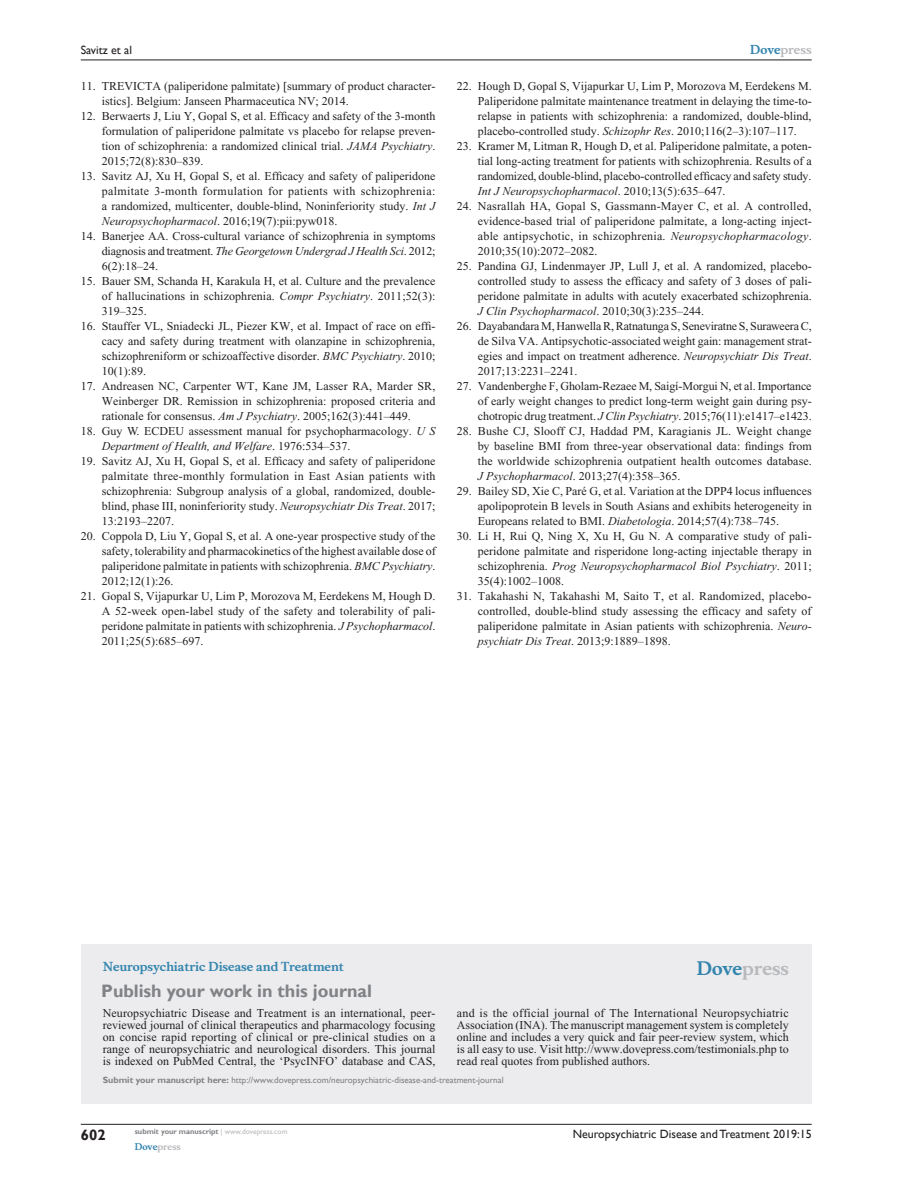
<style>
.page{position:relative;width:918px;height:1188px;background:#fff}
.page>*{position:absolute;margin:0;border:0;box-sizing:border-box;transform-origin:0 0}
.t1{font:700 18px "Gill Sans";color:#808285}
.t2{font:700 18px "Musee";color:#b8b9bc}
.t3{font:700 15px "Gill Sans";color:#231f20}
.RefNL2{font:12px/15px "Times New Roman";color:#231f20;text-align:justify}
.t4{font:12px "Gill Sans";color:#231f20}
.t5{font:700 12px "Musee";color:#3485ae}
.t6{font:700 12px "Musee";color:#b8b9bc}
.t7{font:9px "Gill Sans";color:#808285}
.t8{font:700 9px "Musee";color:#b8b9bc}
.t9{font:700 7.5px "Gill Sans";color:#808285}
.s1{font-style:italic}
.s2{color:#3485ae}
.s3{font-weight:700}
.s4{font-weight:400;color:#b8b9bc}
</style>
<div class="page">
<div style="left:81px;top:944px;width:731px;height:159px;background:#ececee"></div>
<hr style="left:81px;top:1124px;width:731px;height:1px;background:#231f20">
<hr style="left:81px;top:60px;width:731px;height:1px;background:#231f20">
<p class="t4" style="left:81px;top:43px;width:53px">Savitz et al</p>
<p class="RefNL2" style="left:102px;top:79px;width:335px;text-indent:-21px">11. TREVICTA (paliperidone palmitate) [summary of product character&shy;istics]. Belgium: Janseen Pharmaceutica NV; 2014.</p>
<p class="RefNL2" style="left:102px;top:109px;width:335px;text-indent:-21px">12. Berwaerts J, Liu Y, Gopal S, et al. Efficacy and safety of the 3-month formulation of paliperidone palmitate vs placebo for relapse preven&shy;tion of schizophrenia: a randomized clinical trial. <span class="s1">JAMA Psychiatry</span>.<br>2015;72(8):830–839.</p>
<p class="RefNL2" style="left:102px;top:169px;width:335px;text-indent:-21px">13. Savitz AJ, Xu H, Gopal S, et al. Efficacy and safety of paliperidone palmitate 3-month formulation for patients with schizophrenia: a randomized, multicenter, double-blind, Noninferiority study. <span class="s1">Int J Neuropsychopharmacol</span>. 2016;19(7):pii:pyw018.</p>
<p class="RefNL2" style="left:102px;top:229px;width:335px;text-indent:-21px">14. Banerjee AA. Cross-cultural variance of schizophrenia in symptoms diagnosis and treatment. <span class="s1">The Georgetown Undergrad J Health Sci</span>. 2012; 6(2):18–24.</p>
<p class="RefNL2" style="left:102px;top:274px;width:335px;text-indent:-21px">15. Bauer SM, Schanda H, Karakula H, et al. Culture and the prevalence of hallucinations in schizophrenia. <span class="s1">Compr Psychiatry</span>. 2011;52(3):<br>319–325.</p>
<p class="RefNL2" style="left:102px;top:319px;width:335px;text-indent:-21px">16. Stauffer VL, Sniadecki JL, Piezer KW, et al. Impact of race on effi&shy;cacy and safety during treatment with olanzapine in schizophrenia, schizophreniform or schizoaffective disorder. <span class="s1">BMC Psychiatry</span>. 2010; 10(1):89.</p>
<p class="RefNL2" style="left:102px;top:379px;width:335px;text-indent:-21px">17. Andreasen NC, Carpenter WT, Kane JM, Lasser RA, Marder SR, Weinberger DR. Remission in schizophrenia: proposed criteria and rationale for consensus. <span class="s1">Am J Psychiatry</span>. 2005;162(3):441–449.</p>
<p class="RefNL2" style="left:102px;top:424px;width:335px;text-indent:-21px">18. Guy W. ECDEU assessment manual for psychopharmacology. <span class="s1">U S<br>Department of Health, and Welfare</span>. 1976:534–537.</p>
<p class="RefNL2" style="left:102px;top:454px;width:335px;text-indent:-21px">19. Savitz AJ, Xu H, Gopal S, et al. Efficacy and safety of paliperidone palmitate three-monthly formulation in East Asian patients with schizophrenia: Subgroup analysis of a global, randomized, double&shy;blind, phase III, noninferiority study. <span class="s1">Neuropsychiatr Dis Treat</span>. 2017; 13:2193–2207.</p>
<p class="RefNL2" style="left:102px;top:529px;width:336px;text-indent:-21px">20. Coppola D, Liu Y, Gopal S, et al. A one-year prospective study of the safety, tolerability and pharmacokinetics of the highest available dose of paliperidone palmitate in patients with schizophrenia. <span class="s1">BMC Psychiatry</span>.<br>2012;12(1):26.</p>
<p class="RefNL2" style="left:102px;top:589px;width:335px;text-indent:-21px">21. Gopal S, Vijapurkar U, Lim P, Morozova M, Eerdekens M, Hough D.<br>A 52-week open-label study of the safety and tolerability of pali&shy;peridone palmitate in patients with schizophrenia. <span class="s1">J Psychopharmacol</span>.<br>2011;25(5):685–697.</p>
<p class="t6" style="left:750px;top:43px;width:63px"><span class="s2">Dove</span>press</p>
<p class="RefNL2" style="left:478px;top:79px;width:335px;text-indent:-21px">22. Hough D, Gopal S, Vijapurkar U, Lim P, Morozova M, Eerdekens M.<br>Paliperidone palmitate maintenance treatment in delaying the time-to&shy;relapse in patients with schizophrenia: a randomized, double-blind, placebo-controlled study. <span class="s1">Schizophr Res</span>. 2010;116(2–3):107–117.</p>
<p class="RefNL2" style="left:478px;top:139px;width:335px;text-indent:-21px">23. Kramer M, Litman R, Hough D, et al. Paliperidone palmitate, a poten&shy;tial long-acting treatment for patients with schizophrenia. Results of a randomized, double-blind, placebo-controlled efficacy and safety study.<br><span class="s1">Int J Neuropsychopharmacol</span>. 2010;13(5):635–647.</p>
<p class="RefNL2" style="left:478px;top:199px;width:335px;text-indent:-21px">24. Nasrallah HA, Gopal S, Gassmann-Mayer C, et al. A controlled, evidence-based trial of paliperidone palmitate, a long-acting inject&shy;able antipsychotic, in schizophrenia. <span class="s1">Neuropsychopharmacology</span>.<br>2010;35(10):2072–2082.</p>
<p class="RefNL2" style="left:478px;top:259px;width:335px;text-indent:-21px">25. Pandina GJ, Lindenmayer JP, Lull J, et al. A randomized, placebo&shy;controlled study to assess the efficacy and safety of 3 doses of pali&shy;peridone palmitate in adults with acutely exacerbated schizophrenia.<br><span class="s1">J Clin Psychopharmacol</span>. 2010;30(3):235–244.</p>
<p class="RefNL2" style="left:478px;top:319px;width:335px;text-indent:-21px">26. Dayabandara M, Hanwella R, Ratnatunga S, Seneviratne S, Suraweera C, de Silva VA. Antipsychotic-associated weight gain: management strat&shy;egies and impact on treatment adherence. <span class="s1">Neuropsychiatr Dis Treat</span>.<br>2017;13:2231–2241.</p>
<p class="RefNL2" style="left:478px;top:379px;width:335px;text-indent:-21px">27. Vandenberghe F, Gholam-Rezaee M, Saigí-Morgui N, et al. Importance of early weight changes to predict long-term weight gain during psy&shy;chotropic drug treatment. <span class="s1">J Clin Psychiatry</span>. 2015;76(11):e1417–e1423.</p>
<p class="RefNL2" style="left:478px;top:424px;width:336px;text-indent:-21px">28. Bushe CJ, Slooff CJ, Haddad PM, Karagianis JL. Weight change by baseline BMI from three-year observational data: findings from the worldwide schizophrenia outpatient health outcomes database.<br><span class="s1">J Psychopharmacol</span>. 2013;27(4):358–365.</p>
<p class="RefNL2" style="left:478px;top:484px;width:335px;text-indent:-21px">29. Bailey SD, Xie C, Paré G, et al. Variation at the DPP4 locus influences apolipoprotein B levels in South Asians and exhibits heterogeneity in Europeans related to BMI. <span class="s1">Diabetologia</span>. 2014;57(4):738–745.</p>
<p class="RefNL2" style="left:478px;top:529px;width:335px;text-indent:-21px">30. Li H, Rui Q, Ning X, Xu H, Gu N. A comparative study of pali&shy;peridone palmitate and risperidone long-acting injectable therapy in schizophrenia. <span class="s1">Prog Neuropsychopharmacol Biol Psychiatry</span>. 2011; 35(4):1002–1008.</p>
<p class="RefNL2" style="left:478px;top:589px;width:335px;text-indent:-21px">31. Takahashi N, Takahashi M, Saito T, et al. Randomized, placebo&shy;controlled, double-blind study assessing the efficacy and safety of paliperidone palmitate in Asian patients with schizophrenia. <span class="s1">Neuro&shy;psychiatr Dis Treat</span>. 2013;9:1889–1898.</p>
<p class="t5" style="left:103px;top:959px;width:243px">Neuropsychiatric Disease and Treatment</p>
<h1 class="t1" style="left:101px;top:980px;width:272px">Publish your work in this journal</h1>
<h1 class="t2" style="left:697px;top:958px;width:94px"><span class="s2">Dove</span>press</h1>
<p class="RefNL2" style="left:103px;top:1007px;width:334px;line-height:12px">Neuropsychiatric Disease and Treatment is an international, peer&shy;reviewed journal of clinical therapeutics and pharmacology focusing on concise rapid reporting of clinical or pre-clinical studies on a range of neuropsychiatric and neurological disorders. This journal is indexed on PubMed Central, the ‘PsycINFO’ database and CAS,</p>
<p class="RefNL2" style="left:457px;top:1007px;width:333px;line-height:12px">and is the official journal of The International Neuropsychiatric Association (INA). The manuscript management system is completely online and includes a very quick and fair peer-review system, which is all easy to use. Visit http://www.dovepress.com/testimonials.php to read real quotes from published authors.</p>
<p class="t7" style="left:103px;top:1075px;width:402px"><span class="s3">Submit your manuscript here:</span> http://www.dovepress.com/neuropsychiatric-disease-and-treatment-journal</p>
<p class="t3" style="left:81px;top:1126px;width:26px">602</p>
<p class="t9" style="left:135px;top:1127px;width:154px">submit your manuscript <span class="s4">| www.dovepress.com</span></p>
<p class="t8" style="left:135px;top:1141px;width:48px"><span class="s2">Dove</span>press</p>
<p class="t4" style="left:573px;top:1127px;width:241px">Neuropsychiatric Disease and Treatment 2019:15</p>
</div>
